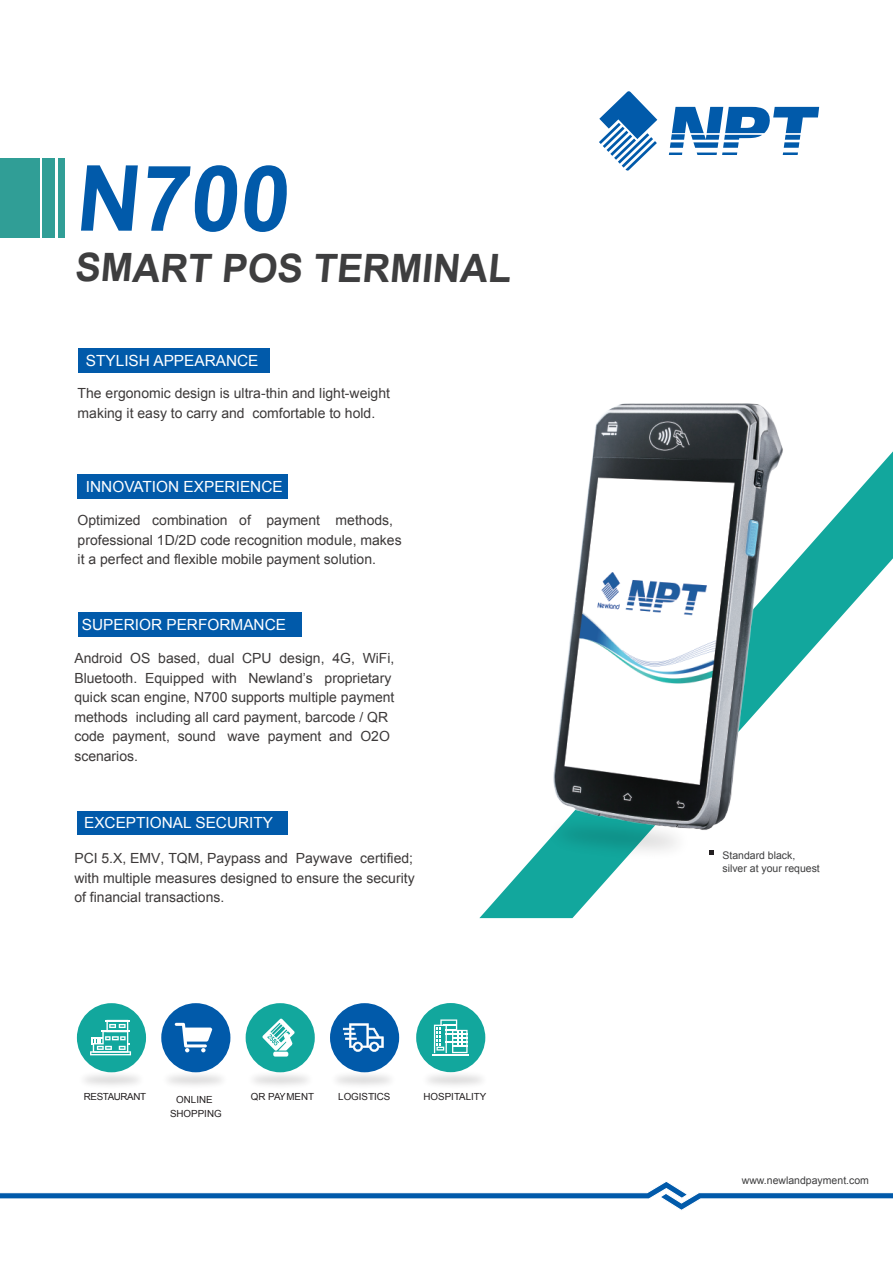
<style>
.page{position:relative;width:893px;height:1263px;background:#fff}
.page>*{position:absolute;margin:0;border:0;box-sizing:border-box;transform-origin:0 0}
.t1{font:700 91.2px "Arial";color:#015aaa}
.t2{font:700 39.15px "Arial";color:#3e3e3f}
.t3{font:15.45px "Arial";color:#fff}
.t4{font:13.95px/19.5px "Arial";color:#3c3939}
.t5{font:13.95px/19.5px "Arial";color:#3d3a3a}
.t6{font:10.5px/13.5px "Arial";color:#3e3e3f}
.t7{font:9.75px/13.8px "Arial";color:#231f20;text-align:center}
.t8{font:9.75px "Arial";letter-spacing:-.04em;color:#231f20}
</style>
<div class="page">
<div style="left:416px;top:1003px;width:69px;height:69px;background:#12a79d;border-radius:50%"></div>
<svg style="left:846px;top:451px;width:47px;height:160px;fill:#12a79d"></svg>
<img style="left:479px;top:864px;width:142px;height:55px">
<svg style="left:0;top:1182px;width:893px;height:28px"></svg>
<svg style="left:599px;top:91px;width:58px;height:80px"></svg>
<svg style="left:669px;top:107px;width:150px;height:48px"></svg>
<img style="left:76px;top:1024px;width:37px;height:61px">
<img style="left:113px;top:1024px;width:85px;height:61px">
<img style="left:198px;top:1023px;width:83px;height:62px">
<img style="left:281px;top:1024px;width:92px;height:61px">
<div style="left:78px;top:348px;width:191px;height:25px;background:#015aaa"></div>
<div style="left:78px;top:474px;width:210px;height:25px;background:#015aaa"></div>
<div style="left:78px;top:612px;width:223px;height:25px;background:#015aaa"></div>
<div style="left:78px;top:811px;width:210px;height:23px;background:#015aaa"></div>
<div style="left:77px;top:1003px;width:69px;height:69px;background:#12a79d;border-radius:50%"></div>
<div style="left:161px;top:1003px;width:69px;height:69px;background:#015aaa;border-radius:50%"></div>
<div style="left:246px;top:1003px;width:69px;height:69px;background:#12a79d;border-radius:50%"></div>
<div style="left:330px;top:1003px;width:69px;height:69px;background:#015aaa;border-radius:50%"></div>
<div style="left:0;top:158px;width:40px;height:80px;background:#309e96"></div>
<div style="left:43px;top:158px;width:12px;height:80px;background:#309e96"></div>
<div style="left:59px;top:158px;width:6px;height:80px;background:#309e96"></div>
<svg style="left:175px;top:1023px;width:37px;height:29px"></svg>
<svg style="left:343px;top:1023px;width:30px;height:29px"></svg>
<hr style="left:273px;top:1052px;width:15px;height:4px;background:#fff;border-radius:2px">
<svg style="left:262px;top:1018px;width:33px;height:33px"></svg>
<img style="left:373px;top:1022px;width:113px;height:63px">
<hr style="left:433px;top:1054px;width:36px;height:2px;background:#fff">
<svg style="left:434px;top:1019px;width:34px;height:34px"></svg>
<svg style="left:90px;top:1051px;width:41px;height:4px"></svg>
<svg style="left:91px;top:1020px;width:39px;height:33px"></svg>
<img style="left:527px;top:403px;width:319px;height:461px">
<svg style="left:709px;top:850px;width:4px;height:5px"></svg>
<h1 class="t1" style="left:74px;top:139px;width:227px">N700</h1>
<h2 class="t2" style="left:74px;top:242px;width:443px">SMART POS TERMINAL</h2>
<p class="t3" style="left:86px;top:350px;width:174px">STYLISH APPEARANCE</p>
<p class="t5" style="left:78px;top:384px;width:314px">The ergonomic design is ultra-thin and light-weight making it easy to carry and comfortable to hold.</p>
<p class="t3" style="left:86px;top:476px;width:198px">INNOVATION EXPERIENCE</p>
<p class="t4" style="left:78px;top:511px;width:326px">Optimized combination of payment methods, professional 1D/2D code recognition module, makes it a perfect and flexible mobile payment solution.</p>
<p class="t3" style="left:82px;top:614px;width:206px">SUPERIOR PERFORMANCE</p>
<p class="t4" style="left:74px;top:649px;width:322px">Android OS based, dual CPU design, 4G, WiFi, Bluetooth. Equipped with Newland’s proprietary quick scan engine, N700 supports multiple payment methods including all card payment, barcode / QR code payment, sound wave payment and O2O scenarios.</p>
<p class="t3" style="left:84px;top:812px;width:191px">EXCEPTIONAL SECURITY</p>
<p class="t4" style="left:74px;top:849px;width:342px;text-align:justify">PCI 5.X, EMV, TQM, Paypass and Paywave certified; with multiple measures designed to ensure the security of financial transactions.</p>
<p class="t7" style="left:170px;top:1093px;width:53px">ONLINE<br>SHOPPING</p>
<p class="t7" style="left:338px;top:1089px;width:54px">LOGISTICS</p>
<p class="t8" style="left:84px;top:1090px;width:64px">RESTAURANT</p>
<p class="t7" style="left:424px;top:1089px;width:64px">HOSPITALITY</p>
<p class="t7" style="left:251px;top:1089px;width:65px">QR PAYMENT</p>
<p class="t6" style="left:722px;top:848px;width:99px">Standard black, silver at your request</p>
<p class="t6" style="left:742px;top:1173px;width:129px">www.newlandpayment.com</p>
</div>
